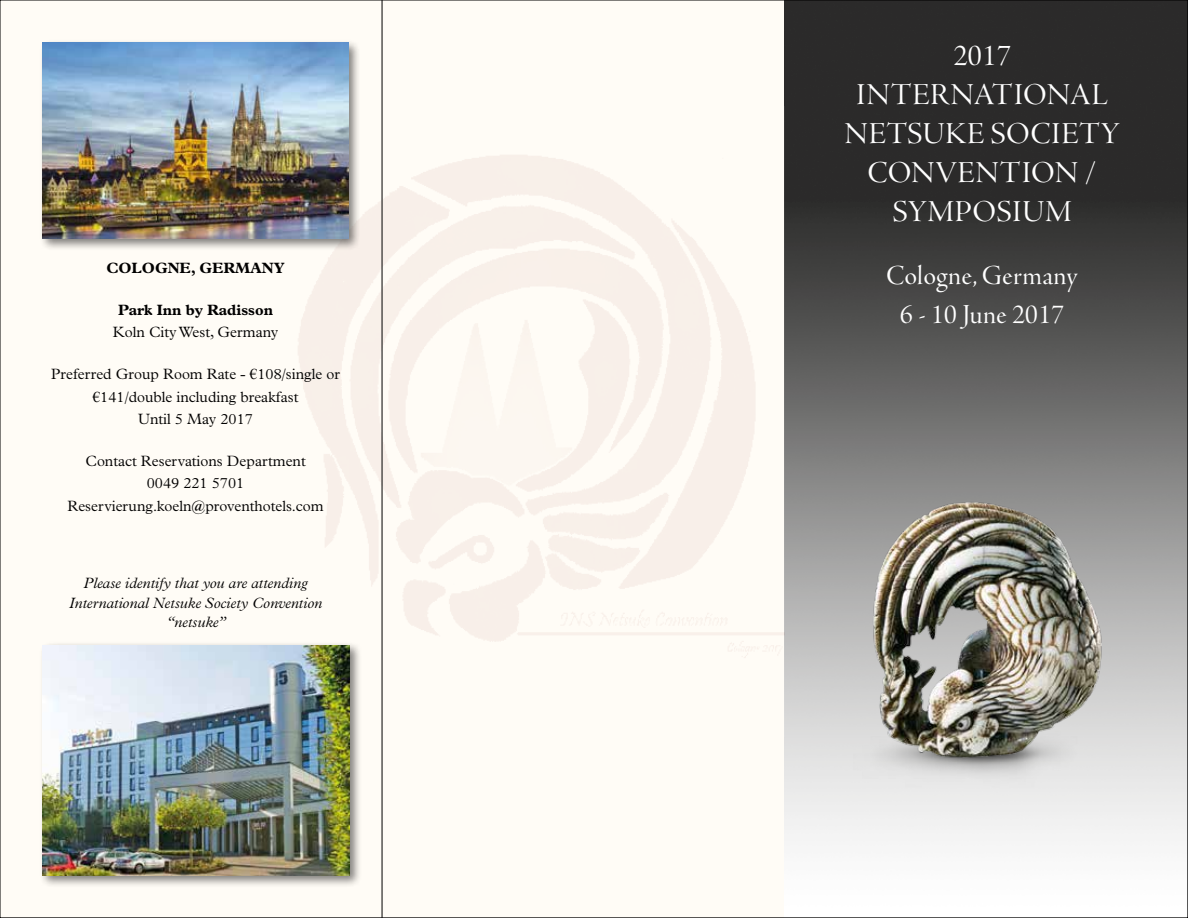
<style>
.page{position:relative;width:1188px;height:918px;background:#fff}
.page>*{position:absolute;margin:0;border:0;box-sizing:border-box;transform-origin:0 0}
.t1{font:31.5px/39px "Adobe Jenson Pro Disp";letter-spacing:.02em;color:#fff;text-align:center}
.t2{font:28.5px/39px "Adobe Jenson Pro Disp";letter-spacing:.015em;color:#fff;text-align:center}
.t3{font:300 15px/22.5px "Plantin";color:#000;text-align:center}
.t4{font:italic 300 15px/19.5px "Plantin";color:#000;text-align:center}
.t5{font:700 15px "Plantin";color:#000}
.s1{font-family:"Times New Roman";font-weight:400}
</style>
<div class="page">
<img style="left:785px;top:2px;width:401px;height:840px">
<img style="left:784px;top:660px;width:372px;height:129px">
<img style="left:297px;top:106px;width:488px;height:631px">
<img style="left:855px;top:498px;width:265px;height:266px">
<div style="left:39px;top:39px;width:322px;height:213px;background:#000;opacity:.5"></div>
<img style="left:43px;top:43px;width:306px;height:196px">
<div style="left:39px;top:641px;width:323px;height:247px;background:#000;opacity:.5"></div>
<img style="left:43px;top:645px;width:307px;height:230px">
<hr style="left:382px;top:0;width:1px;height:918px;background:#000">
<p class="t5" style="left:106px;top:259px;width:180px">COLOGNE, GERMANY</p>
<p class="t5" style="left:118px;top:301px;width:156px">Park Inn by Radisson</p>
<p class="t3" style="left:113px;top:321px;width:167px">Koln City West, Germany</p>
<p class="t3" style="left:51px;top:363px;width:290px">Preferred Group Room Rate - <span class="s1">€</span>108/single or <span class="s1">€</span>141/double including breakfast<br>Until 5 May 2017</p>
<p class="t3" style="left:68px;top:449px;width:258px">Contact Reservations Department<br>0049 221 5701<br>Reservierung.koeln@proventhotels.com</p>
<p class="t4" style="left:69px;top:574px;width:254px">Please identify that you are attending<br>International Netsuke Society Convention “netsuke”</p>
<h1 class="t1" style="left:845px;top:37px;width:277px">2017<br>INTERNATIONAL<br>NETSUKE SOCIETY<br>CONVENTION /<br>SYMPOSIUM</h1>
<h2 class="t2" style="left:886px;top:256px;width:193px">Cologne, Germany<br>6 - 10 June 2017</h2>
</div>
